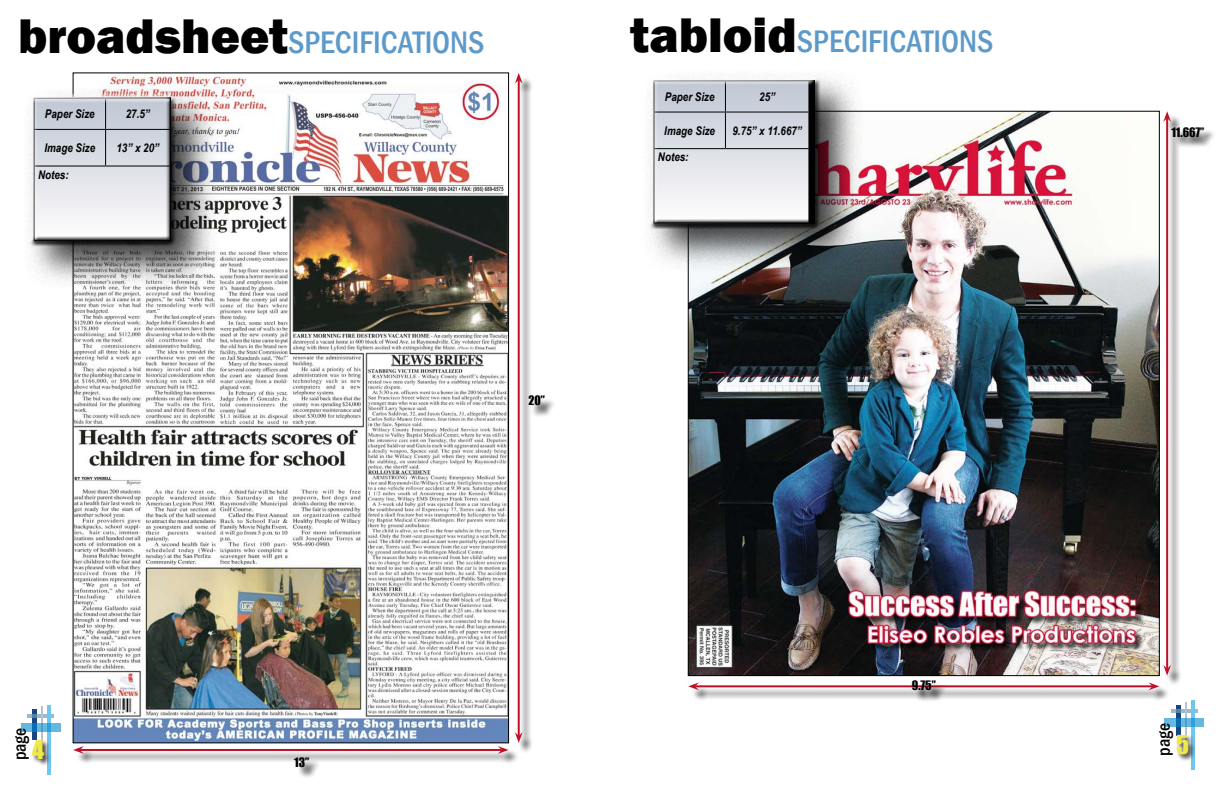
<style>
.page{position:relative;width:1224px;height:792px;background:#fff}
.page>*{position:absolute;margin:0;border:0;box-sizing:border-box;transform-origin:0 0}
.t1{font:500 condensed 32px "Franklin Gothic";color:#5e9ac9}
.t2{font:24px "Impact";color:#efe948}
.t3{font:500 condensed 18px "Franklin Gothic";color:#000}
.t4{font:italic 700 12px "Arial Narrow";color:#000}
.t5{font:12px "Impact";color:#000}
.s1{font-weight:800;font-stretch:normal;font-size:50px;color:#000}
</style>
<div class="page">
<div style="left:32px;top:710px;width:5px;height:30px;background:#184583"></div>
<hr style="left:27px;top:714px;width:27px;height:3px;background:#729cab">
<hr style="left:41px;top:707px;width:2px;height:43px;background:#b5c2d0">
<hr style="left:47px;top:705px;width:4px;height:70px;background:#6ec6f1">
<svg style="left:21px;top:723px;width:39px;height:9px"></svg>
<div style="left:31px;top:739px;width:21px;height:28px;background:#000;opacity:.75"></div>
<hr style="left:1176px;top:705px;width:4px;height:31px;background:#184583">
<hr style="left:1171px;top:709px;width:27px;height:3px;background:#729cab">
<hr style="left:1185px;top:702px;width:1px;height:43px;background:#b5c2d0">
<hr style="left:1191px;top:700px;width:4px;height:70px;background:#6ec6f1">
<svg style="left:1165px;top:719px;width:39px;height:8px"></svg>
<div style="left:1176px;top:734px;width:20px;height:28px;background:#000;opacity:.75"></div>
<img style="left:75px;top:74px;width:432px;height:667px">
<div style="left:22px;top:86px;width:197px;height:203px;background:#000;opacity:.75"></div>
<div style="left:29px;top:94px;width:148px;height:153px;background:#000;opacity:.75"></div>
<div style="left:516px;top:74px;width:18px;height:679px;background:#000;opacity:.75"></div>
<hr style="left:518px;top:80px;width:2px;height:656px;background:#bf1027">
<svg style="left:515px;top:73px;width:8px;height:11px"></svg>
<svg style="left:515px;top:732px;width:8px;height:11px"></svg>
<div style="left:530px;top:398px;width:26px;height:20px;background:#000;opacity:.75"></div>
<div style="left:75px;top:748px;width:444px;height:17px;background:#000;opacity:.75"></div>
<hr style="left:80px;top:749px;width:422px;height:2px;background:#bf1027">
<svg style="left:73px;top:746px;width:11px;height:8px"></svg>
<svg style="left:498px;top:746px;width:11px;height:8px"></svg>
<div style="left:296px;top:759px;width:25px;height:20px;background:#000;opacity:.75"></div>
<img style="left:690px;top:113px;width:468px;height:561px">
<div style="left:642px;top:68px;width:221px;height:203px;background:#000;opacity:.75"></div>
<div style="left:647px;top:75px;width:173px;height:152px;background:#fff"></div>
<div style="left:649px;top:77px;width:172px;height:152px;background:#000;opacity:.75"></div>
<div style="left:1165px;top:113px;width:17px;height:573px;background:#000;opacity:.75"></div>
<hr style="left:1166px;top:118px;width:2px;height:551px;background:#bf1027">
<svg style="left:1163px;top:111px;width:8px;height:11px"></svg>
<svg style="left:1163px;top:665px;width:8px;height:11px"></svg>
<div style="left:1173px;top:129px;width:43px;height:20px;background:#000;opacity:.75"></div>
<div style="left:690px;top:684px;width:480px;height:17px;background:#000;opacity:.75"></div>
<hr style="left:695px;top:685px;width:457px;height:2px;background:#bf1027">
<svg style="left:688px;top:682px;width:11px;height:8px"></svg>
<svg style="left:1149px;top:682px;width:10px;height:8px"></svg>
<div style="left:914px;top:683px;width:34px;height:20px;background:#000;opacity:.75"></div>
<h1 class="t1" style="left:18px;top:21px;width:468px"><span class="s1">broadsheet</span>SPECIFICATIONS</h1>
<p class="t4" style="left:45px;top:105px;width:51px">Paper Size</p>
<p class="t4" style="left:126px;top:105px;width:26px">27.5”</p>
<p class="t4" style="left:44px;top:139px;width:52px">Image Size</p>
<p class="t4" style="left:117px;top:139px;width:44px">13” x 20”</p>
<p class="t4" style="left:38px;top:165px;width:32px">Notes:</p>
<h1 class="t1" style="left:631px;top:20px;width:364px"><span class="s1">tabloid</span>SPECIFICATIONS</h1>
<p class="t4" style="left:665px;top:88px;width:51px">Paper Size</p>
<p class="t4" style="left:759px;top:88px;width:17px">25”</p>
<p class="t4" style="left:664px;top:121px;width:52px">Image Size</p>
<p class="t4" style="left:733px;top:121px;width:71px">9.75” x 11.667”</p>
<p class="t4" style="left:658px;top:148px;width:32px">Notes:</p>
<p class="t5" style="left:528px;top:391px;width:18px">20”</p>
<h3 class="t3" style="left:8px;top:760px;width:34px;rotate:-90deg">page</h3>
<h2 class="t2" style="left:32px;top:731px;width:13px">4</h2>
<p class="t5" style="left:294px;top:753px;width:17px">13”</p>
<p class="t5" style="left:912px;top:676px;width:26px">9.75”</p>
<p class="t5" style="left:1171px;top:123px;width:35px">11.667”</p>
<h3 class="t3" style="left:1152px;top:756px;width:34px;rotate:-90deg">page</h3>
<h2 class="t2" style="left:1176px;top:726px;width:14px">5</h2>
</div>
